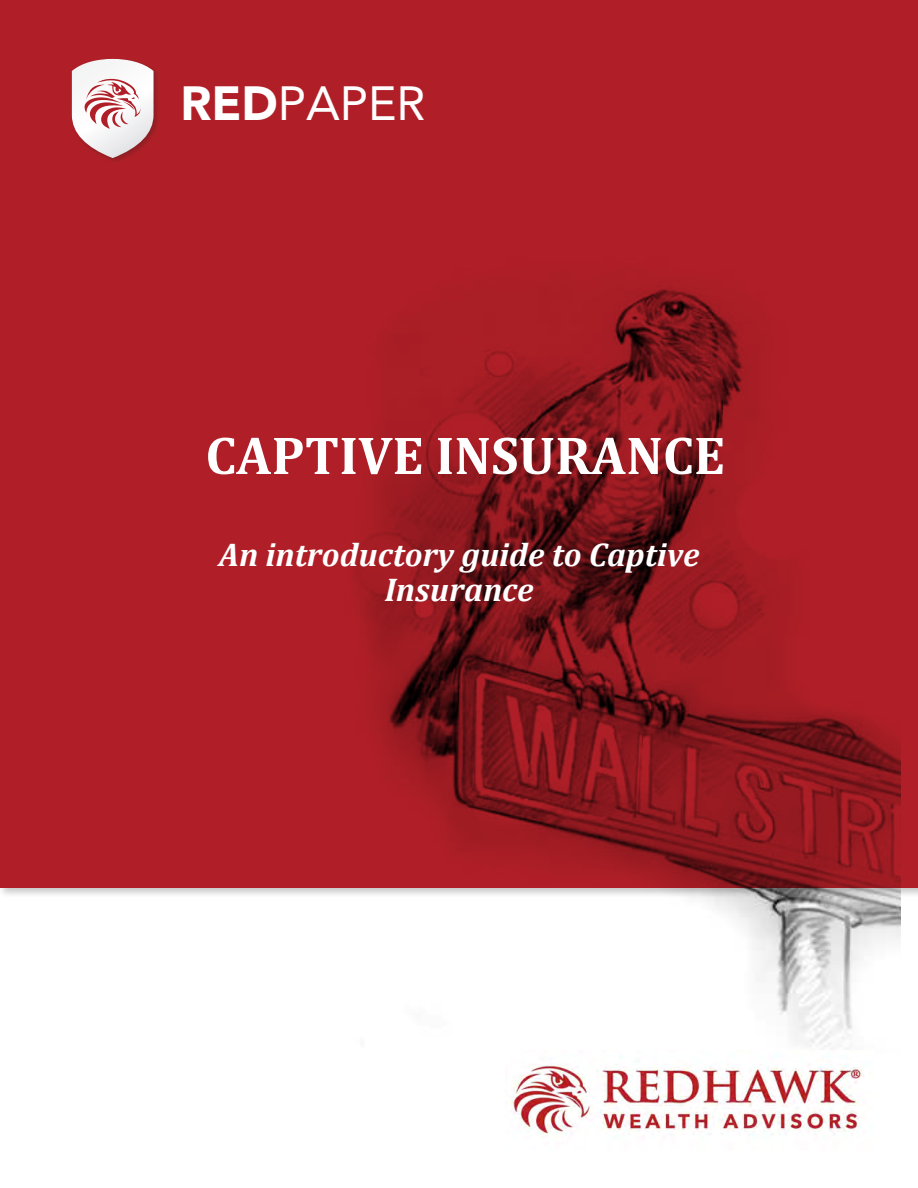
<style>
.page{position:relative;width:918px;height:1188px;background:#fff}
.page>*{position:absolute;margin:0;border:0;box-sizing:border-box;transform-origin:0 0}
.t1{font:700 54px "Cambria";color:#fff}
.t2{font:47.85px "Avenir";color:#fff}
.t3{font:italic 700 33px/35.4px "Cambria";color:#fff;text-align:center}
.s1{font-weight:900}
</style>
<div class="page">
<div style="left:0;top:0;width:918px;height:888px;background:#b01f27"></div>
<img style="left:262px;top:285px;width:639px;height:764px">
<div style="left:71px;top:58px;width:89px;height:107px;background:#231f20;opacity:.25"></div>
<svg style="left:72px;top:59px;width:82px;height:99px"></svg>
<img style="left:510px;top:1055px;width:354px;height:81px">
<p class="t2" style="left:181px;top:65px;width:247px"><span class="s1">RED</span>PAPER</p>
<p class="t1" style="left:205px;top:417px;width:521px">CAPTIVE INSURANCE</p>
<p class="t3" style="left:219px;top:536px;width:482px">An introductory guide to Captive<br>Insurance</p>
</div>
